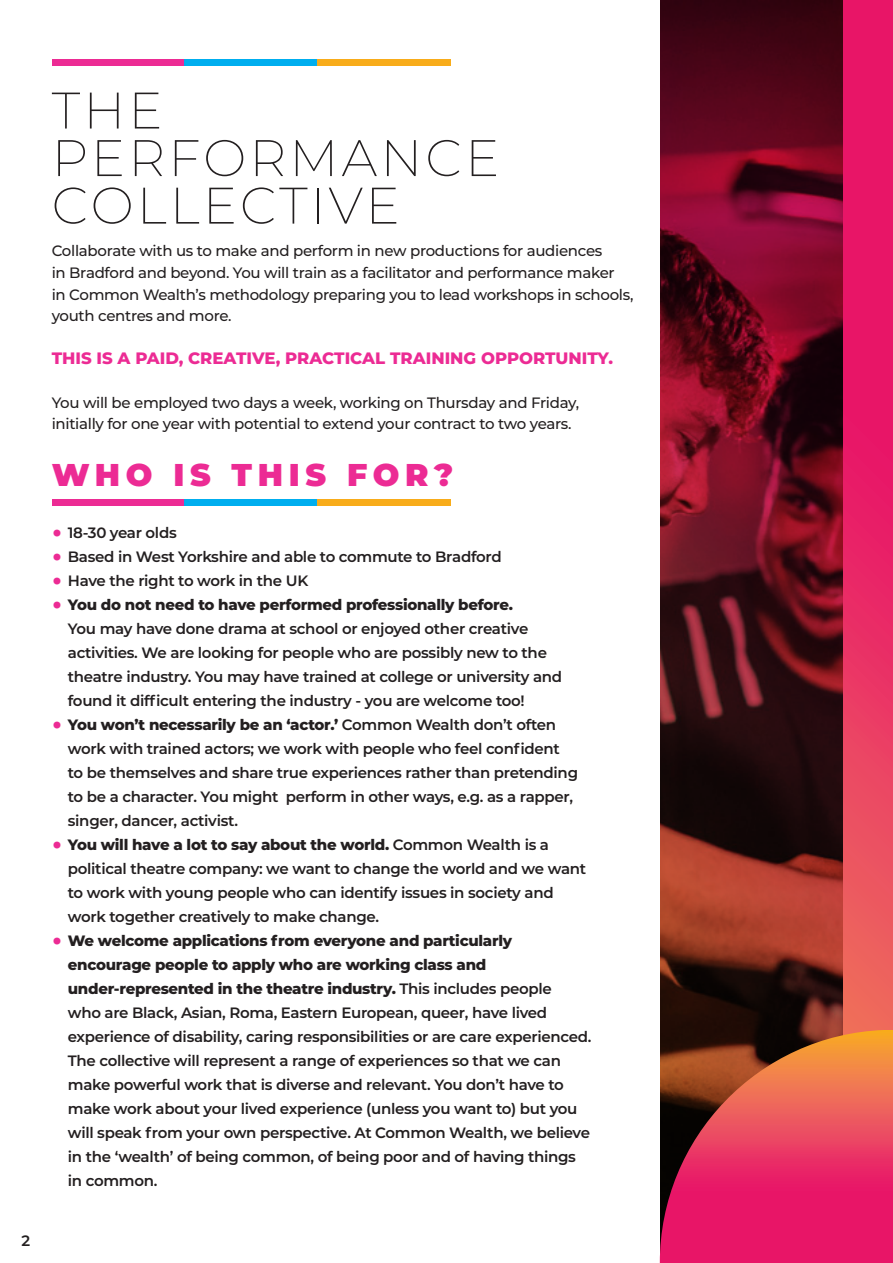
<style>
.page{position:relative;width:893px;height:1263px;background:#fff}
.page>*{position:absolute;margin:0;border:0;box-sizing:border-box;transform-origin:0 0}
.t1{font:200 51.3px/47.5px "Montserrat";letter-spacing:.06em;color:#231f20}
.t2{font:900 31.5px "Montserrat";letter-spacing:.18em;color:#ec2b94}
.t3{font:900 21px/24px "Montserrat";color:#ec2b94;text-align:justify}
.t4{font:800 16.5px "Montserrat";color:#ec2b94}
.t5{font:600 15px/24px "Montserrat";letter-spacing:-.02em;color:#231f20}
.t6{font:500 15px/21.6px "Montserrat";letter-spacing:-.02em;color:#231f20}
.t7{font:800 15px "Montserrat";letter-spacing:-.02em;color:#231f20}
.s1{font-weight:800}
</style>
<div class="page">
<svg style="left:660px;top:0;width:233px;height:1030px;background:#7a172b"></svg>
<div style="left:52px;top:60px;width:134px;height:6px;background:#ec2b94"></div>
<div style="left:184px;top:60px;width:134px;height:6px;background:#00aeef"></div>
<div style="left:317px;top:60px;width:134px;height:6px;background:#f8ac1a"></div>
<div style="left:52px;top:500px;width:134px;height:6px;background:#ec2b94"></div>
<div style="left:184px;top:500px;width:134px;height:6px;background:#00aeef"></div>
<div style="left:317px;top:500px;width:134px;height:6px;background:#f8ac1a"></div>
<svg style="left:660px;top:1030px;width:233px;height:232px;background:#c9364e"></svg>
<hr style="left:660px;top:1262px;width:233px;height:1px;background:#e81567">
<p class="t5" style="left:21px;top:1228px;width:10px">2</p>
<h1 class="t1" style="left:52px;top:85px;width:449px">THE<br>PERFORMANCE<br>COLLECTIVE</h1>
<p class="t6" style="left:52px;top:240px;width:583px">Collaborate with us to make and perform in new productions for audiences<br>in Bradford and beyond. You will train as a facilitator and performance maker<br>in Common Wealth’s methodology preparing you to lead workshops in schools, youth centres and more.</p>
<p class="t4" style="left:52px;top:346px;width:563px">THIS IS A PAID, CREATIVE, PRACTICAL TRAINING OPPORTUNITY.</p>
<p class="t6" style="left:52px;top:391px;width:529px">You will be employed two days a week, working on Thursday and Friday, initially for one year with potential to extend your contract to two years.</p>
<h2 class="t2" style="left:52px;top:451px;width:403px">WHO IS THIS FOR?</h2>
<p class="t5" style="left:68px;top:520px;width:435px">18-30 year olds<br>Based in West Yorkshire and able to commute to Bradford<br>Have the right to work in the UK</p>
<p class="t7" style="left:68px;top:593px;width:447px">You do not need to have performed professionally before.</p>
<p class="t5" style="left:68px;top:616px;width:520px">You may have done drama at school or enjoyed other creative activities. We are looking for people who are possibly new to the theatre industry. You may have trained at college or university and found it difficult entering the industry - you are welcome too!<br><span class="s1">You won’t necessarily be an ‘actor.’</span> Common Wealth don’t often work with trained actors; we work with people who feel confident<br>to be themselves and share true experiences rather than pretending to be a character. You might perform in other ways, e.g. as a rapper, singer, dancer, activist.<br><span class="s1">You will have a lot to say about the world.</span> Common Wealth is a political theatre company: we want to change the world and we want to work with young people who can identify issues in society and work together creatively to make change.</p>
<p class="t5" style="left:68px;top:928px;width:525px"><span class="s1">We welcome applications from everyone and particularly encourage people to apply who are working class and under-represented in the theatre industry.</span> This includes people<br>who are Black, Asian, Roma, Eastern European, queer, have lived experience of disability, caring responsibilities or are care experienced.<br>The collective will represent a range of experiences so that we can make powerful work that is diverse and relevant. You don’t have to make work about your lived experience (unless you want to) but you will speak from your own perspective. At Common Wealth, we believe in the ‘wealth’ of being common, of being poor and of having things in common.</p>
<h3 class="t3" style="left:53px;top:518px;width:10px">• • • •</h3>
<h3 class="t3" style="left:53px;top:710px;width:10px">•</h3>
<h3 class="t3" style="left:53px;top:830px;width:10px">•</h3>
<h3 class="t3" style="left:53px;top:926px;width:10px">•</h3>
</div>
